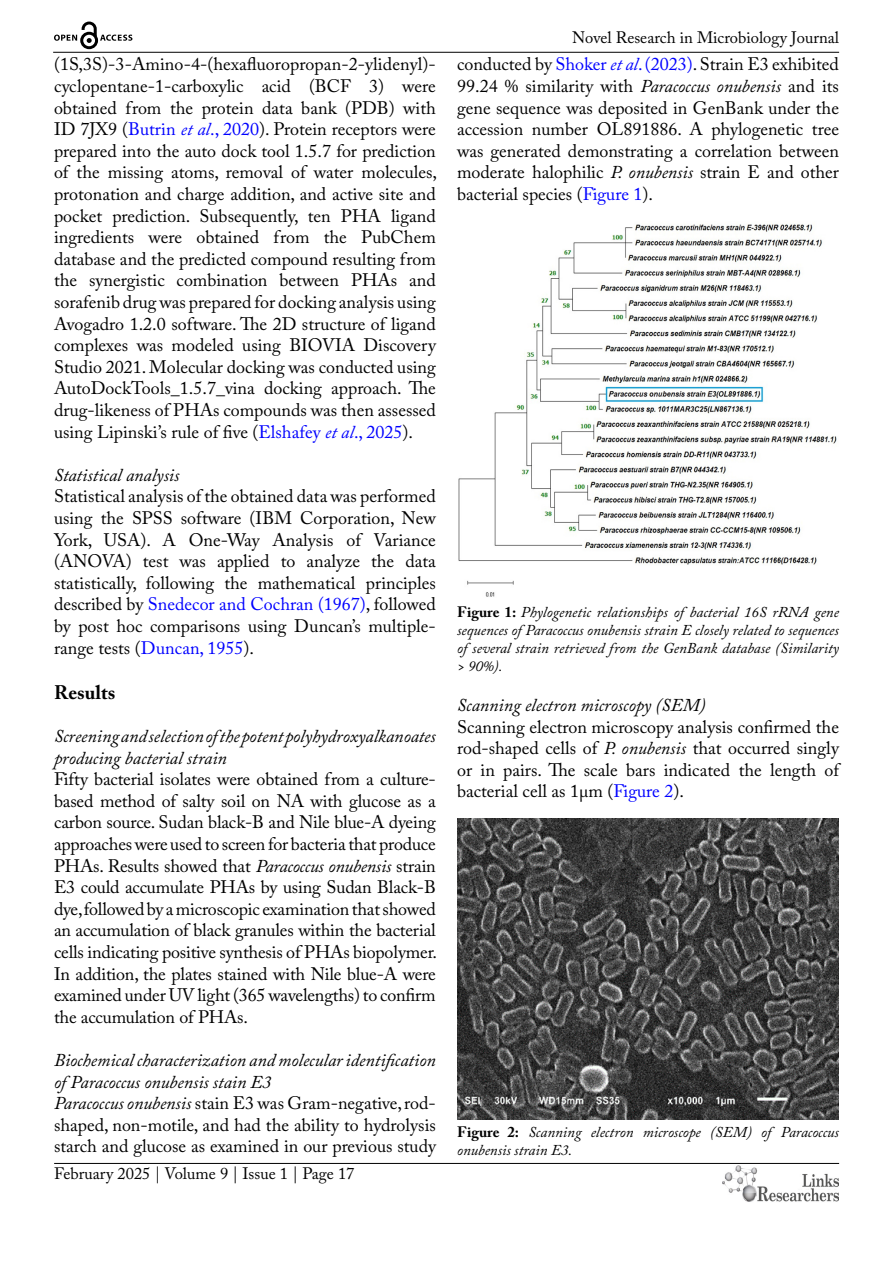
<style>
.page{position:relative;width:893px;height:1263px;background:#fff}
.page>*{position:absolute;margin:0;border:0;box-sizing:border-box;transform-origin:0 0}
.t1{font:700 19.5px "Adobe Caslon Pro";color:#000}
.t2{font:18px/21.6px "Adobe Caslon Pro";color:#000;text-align:justify}
.t3{font:italic 18px/21.6px "Adobe Caslon Pro";color:#000}
.t4{font:16.5px "Adobe Caslon Pro";color:#000}
.t5{font:italic 15px/18px "Adobe Caslon Pro";color:#000;text-align:justify}
.s1{color:#00f}
.s2{font-style:italic;color:#00f}
.s3{font-style:italic}
.s4{font-weight:700;font-style:normal}
</style>
<div class="page">
<hr style="left:53px;top:52px;width:786px;height:1px;background:#000">
<hr style="left:54px;top:1163px;width:785px;height:1px;background:#000">
<img style="left:722px;top:1166px;width:117px;height:36px">
<svg style="left:54px;top:22px;width:78px;height:27px"></svg>
<img style="left:458px;top:224px;width:379px;height:373px">
<img style="left:457px;top:818px;width:382px;height:301px">
<p class="t2" style="left:54px;top:53px;width:385px">(1S,3S)-3-Amino-4-(hexafluoropropan-2-ylidenyl)- cyclopentane-1-carboxylic acid (BCF 3) were obtained from the protein data bank (PDB) with ID 7JX9 (<span class="s1">Butrin</span> <span class="s2">et al</span><span class="s1">., 2020</span>). Protein receptors were prepared into the auto dock tool 1.5.7 for prediction of the missing atoms, removal of water molecules, protonation and charge addition, and active site and pocket prediction. Subsequently, ten PHA ligand ingredients were obtained from the PubChem database and the predicted compound resulting from the synergistic combination between PHAs and sorafenib drug was prepared for docking analysis using Avogadro 1.2.0 software. The 2D structure of ligand complexes was modeled using BIOVIA Discovery Studio 2021. Molecular docking was conducted using AutoDockTools_1.5.7_vina docking approach. The drug-likeness of PHAs compounds was then assessed using Lipinski’s rule of five (<span class="s1">Elshafey</span> <span class="s2">et al</span><span class="s1">., 2025</span>).</p>
<p class="t3" style="left:54px;top:464px;width:127px">Statistical analysis</p>
<p class="t2" style="left:54px;top:485px;width:383px">Statistical analysis of the obtained data was performed using the SPSS software (IBM Corporation, New York, USA). A One-Way Analysis of Variance (ANOVA) test was applied to analyze the data statistically, following the mathematical principles described by <span class="s1">Snedecor and Cochran (1967)</span>, followed by post hoc comparisons using Duncan’s multiple&shy;range tests (<span class="s1">Duncan, 1955</span>).</p>
<p class="t1" style="left:54px;top:680px;width:63px">Results</p>
<p class="t3" style="left:54px;top:725px;width:383px">Screening and selection of the potent polyhydroxyalkanoates producing bacterial strain</p>
<p class="t2" style="left:54px;top:768px;width:385px">Fifty bacterial isolates were obtained from a culture&shy;based method of salty soil on NA with glucose as a carbon source. Sudan black-B and Nile blue-A dyeing approaches were used to screen for bacteria that produce PHAs. Results showed that <span class="s3">Paracoccus onubensis</span> strain E3 could accumulate PHAs by using Sudan Black-B dye, followed by a microscopic examination that showed an accumulation of black granules within the bacterial cells indicating positive synthesis of PHAs biopolymer.<br>In addition, the plates stained with Nile blue-A were examined under UV light (365 wavelengths) to confirm the accumulation of PHAs.</p>
<p class="t2" style="left:54px;top:1049px;width:383px;text-align:left"><span class="s3">Biochemical characterization and molecular identification of Paracoccus onubensis stain E3<br>Paracoccus onubensis</span> stain E3 was Gram-negative, rod&shy;shaped, non-motile, and had the ability to hydrolysis starch and glucose as examined in our previous study</p>
<p class="t4" style="left:54px;top:1164px;width:302px">February 2025 | Volume 9 | Issue 1 | Page 17</p>
<p class="t4" style="left:572px;top:28px;width:268px">Novel Research in Microbiology Journal</p>
<p class="t2" style="left:457px;top:53px;width:383px">conducted by <span class="s1">Shoker</span> <span class="s2">et al</span><span class="s1">. (2023)</span>. Strain E3 exhibited 99.24 % similarity with <span class="s3">Paracoccus onubensis</span> and its gene sequence was deposited in GenBank under the accession number OL891886. A phylogenetic tree was generated demonstrating a correlation between moderate halophilic <span class="s3">P. onubensis</span> strain E and other bacterial species (<span class="s1">Figure 1</span>).</p>
<p class="t5" style="left:457px;top:603px;width:383px"><span class="s4">Figure 1:</span> Phylogenetic relationships of bacterial 16S rRNA gene sequences of Paracoccus onubensis strain E closely related to sequences of several strain retrieved from the GenBank database (Similarity &gt; 90%).</p>
<p class="t3" style="left:457px;top:694px;width:250px">Scanning electron microscopy (SEM)</p>
<p class="t2" style="left:457px;top:716px;width:383px">Scanning electron microscopy analysis confirmed the rod-shaped cells of <span class="s3">P. onubensis</span> that occurred singly or in pairs. The scale bars indicated the length of bacterial cell as 1µm (<span class="s1">Figure 2</span>).</p>
<p class="t5" style="left:457px;top:1123px;width:383px"><span class="s4">Figure 2:</span> Scanning electron microscope (SEM) of Paracoccus onubensis strain E3.</p>
</div>
